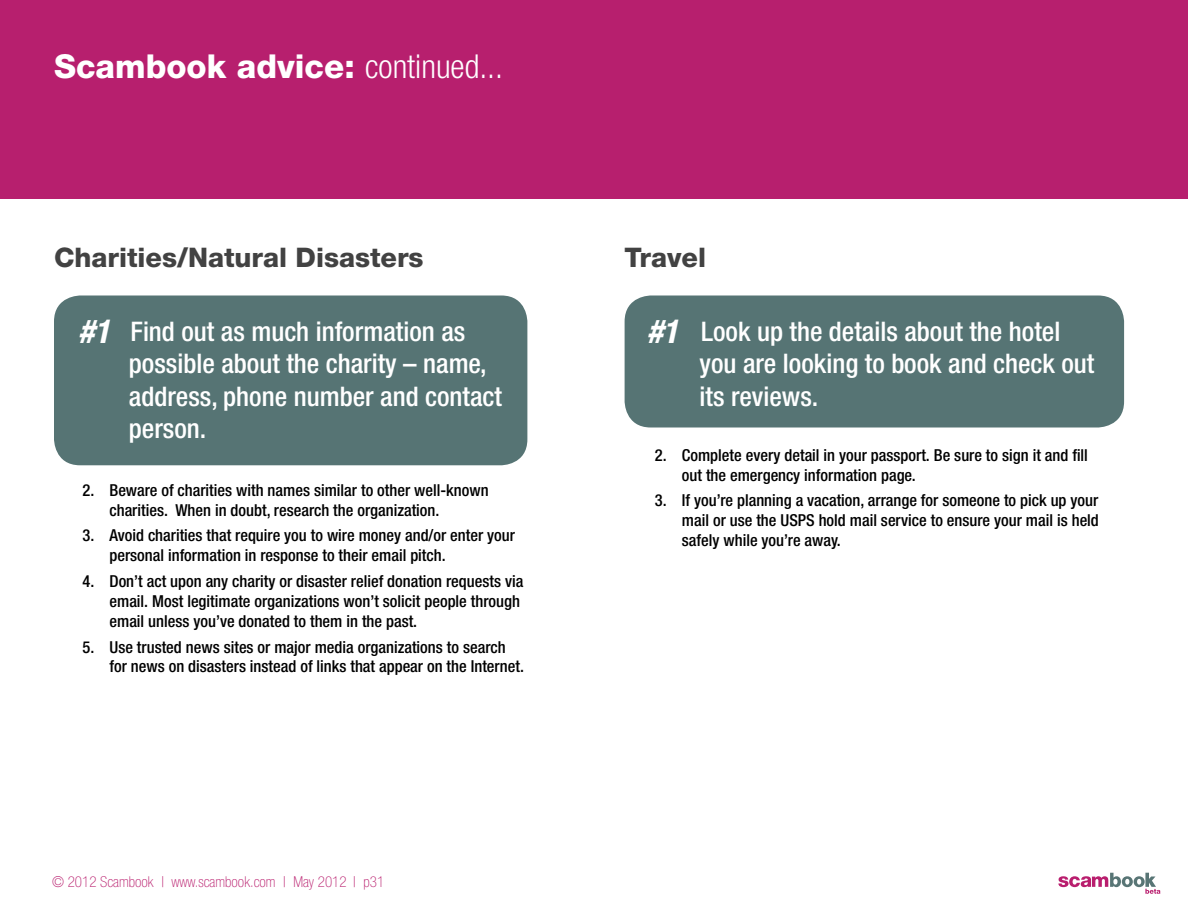
<style>
.page{position:relative;width:1188px;height:918px;background:#fff}
.page>*{position:absolute;margin:0;border:0;box-sizing:border-box;transform-origin:0 0}
.t1{font:800 33px "Helvetica Neue LT Std";color:#fff}
.t2{font:italic 700 condensed 33px "Helvetica Neue LT Std";color:#fff}
.t3{font:500 condensed 27px/32.4px "Helvetica Neue LT Std";color:#fff}
.t4{font:800 27px "Helvetica Neue LT Std";color:#424242}
.t5{font:500 condensed 16.5px/19.8px "Helvetica Neue LT Std";color:#000}
.t6{font:100 condensed 15px "Helvetica Neue LT Std";color:#b91e6e}
.s1{font-weight:300;font-stretch:condensed}
</style>
<div class="page">
<svg style="left:1058px;top:873px;width:102px;height:21px"></svg>
<div style="left:54px;top:296px;width:473px;height:169px;background:#567474;border-radius:26px"></div>
<div style="left:0;top:0;width:1188px;height:198px;background:#b71f6e"></div>
<div style="left:625px;top:296px;width:499px;height:132px;background:#567474;border-radius:26px"></div>
<h1 class="t1" style="left:54px;top:46px;width:451px">Scambook advice: <span class="s1">continued...</span></h1>
<h2 class="t4" style="left:54px;top:241px;width:371px">Charities/Natural Disasters</h2>
<h1 class="t2" style="left:79px;top:311px;width:33px">#1</h1>
<h2 class="t3" style="left:129px;top:315px;width:375px">Find out as much information as possible about the charity – name, address, phone number and contact person.</h2>
<p class="t5" style="left:109px;top:480px;width:381px;text-indent:-27px">2. Beware of charities with names similar to other well-known charities. When in doubt, research the organization.</p>
<p class="t5" style="left:109px;top:526px;width:407px;text-indent:-27px">3. Avoid charities that require you to wire money and/or enter your personal information in response to their email pitch.</p>
<p class="t5" style="left:109px;top:571px;width:415px;text-indent:-27px">4. Don’t act upon any charity or disaster relief donation requests via email. Most legitimate organizations won’t solicit people through email unless you’ve donated to them in the past.</p>
<p class="t5" style="left:109px;top:637px;width:416px;text-indent:-27px">5. Use trusted news sites or major media organizations to search for news on disasters instead of links that appear on the Internet.</p>
<p class="t6" style="left:52px;top:873px;width:334px">© 2012 Scambook | www.scambook.com | May 2012 | p31</p>
<h2 class="t4" style="left:625px;top:241px;width:83px">Travel</h2>
<h1 class="t2" style="left:647px;top:311px;width:33px">#1</h1>
<h2 class="t3" style="left:700px;top:315px;width:396px">Look up the details about the hotel you are looking to book and check out its reviews.</h2>
<p class="t5" style="left:682px;top:445px;width:408px;text-indent:-27px">2. Complete every detail in your passport. Be sure to sign it and fill out the emergency information page.</p>
<p class="t5" style="left:682px;top:490px;width:419px;text-align:justify;text-indent:-27px">3. If you’re planning a vacation, arrange for someone to pick up your mail or use the USPS hold mail service to ensure your mail is held safely while you’re away.</p>
</div>
